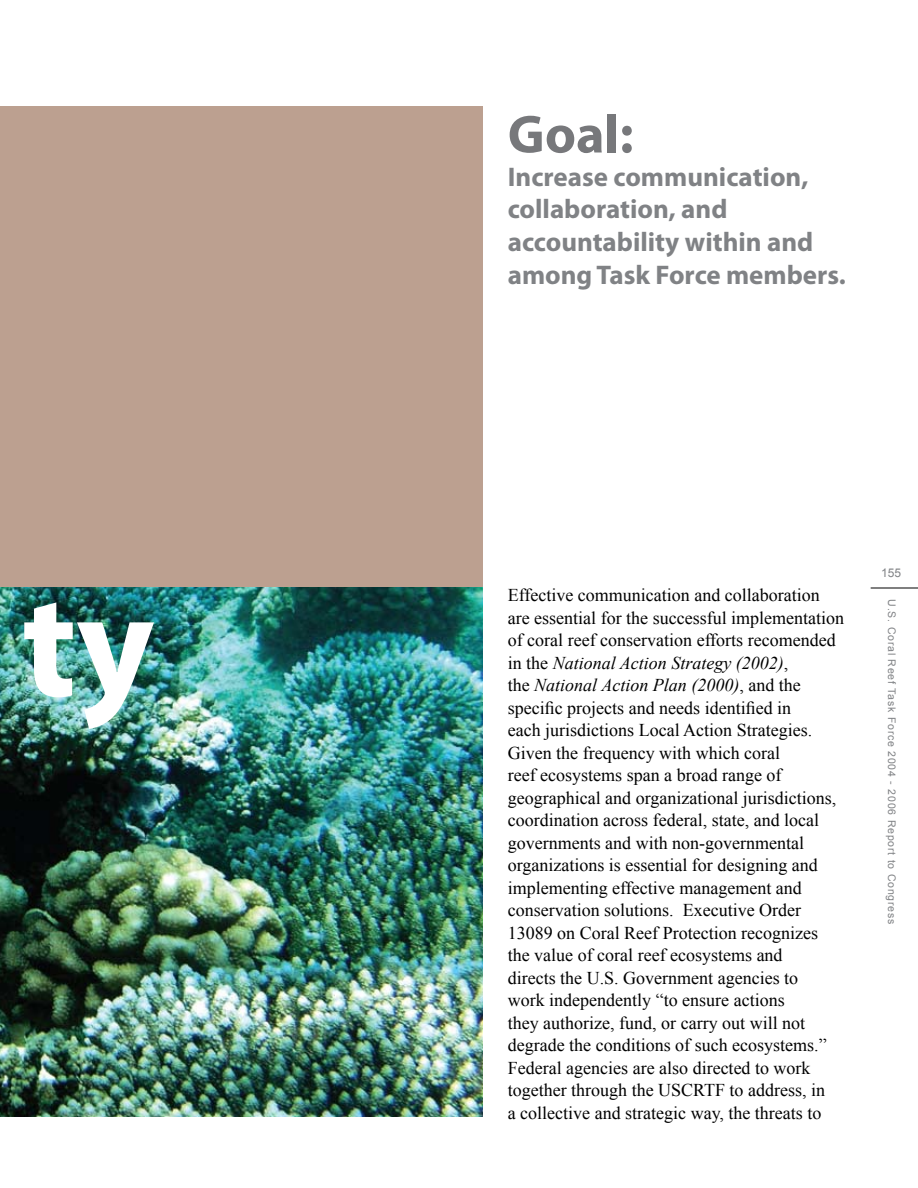
<style>
.page{position:relative;width:918px;height:1188px;background:#fff}
.page>*{position:absolute;margin:0;border:0;box-sizing:border-box;transform-origin:0 0}
.t1{font:700 150px "Myriad Pro";color:#fff}
.t2{font:700 54px "Myriad Pro";color:#77787b}
.t3{font:700 27px/33px "Myriad Pro";color:#808285}
.t4{font:18px/22.5px "Times New Roman";color:#000}
.t5{font:12px "Arial";color:#808285}
.t6{font:10.5px "Arial";letter-spacing:.075em;color:#808285}
.s1{font-style:italic}
</style>
<div class="page">
<hr style="left:871px;top:588px;width:47px;height:1px;background:#000">
<div style="left:0;top:106px;width:482px;height:517px;background:#bca090"></div>
<img style="left:0;top:588px;width:482px;height:528px">
<p class="t1" style="left:22px;top:547px;width:134px">ty</p>
<h1 class="t2" style="left:508px;top:99px;width:127px">Goal:</h1>
<h2 class="t3" style="left:508px;top:159px;width:340px">Increase communication, collaboration, and accountability within and among Task Force members.</h2>
<p class="t4" style="left:508px;top:583px;width:338px">Effective communication and collaboration are essential for the successful implementation of coral reef conservation efforts recomended in the <span class="s1">National Action Strategy (2002)</span>,<br>the <span class="s1">National Action Plan (2000)</span>, and the</p>
<p class="t4" style="left:508px;top:696px;width:285px">specific projects and needs identified in</p>
<p class="t4" style="left:508px;top:718px;width:330px">each jurisdictions Local Action Strategies.<br>Given the frequency with which coral<br>reef ecosystems span a broad range of geographical and organizational jurisdictions, coordination across federal, state, and local governments and with non-governmental organizations is essential for designing and implementing effective management and conservation solutions. Executive Order 13089 on Coral Reef Protection recognizes the value of coral reef ecosystems and<br>directs the U.S. Government agencies to work independently “to ensure actions<br>they authorize, fund, or carry out will not degrade the conditions of such ecosystems.” Federal agencies are also directed to work together through the USCRTF to address, in a collective and strategic way, the threats to</p>
<p class="t5" style="left:881px;top:566px;width:22px">155</p>
<p class="t6" style="left:898px;top:599px;width:326px;rotate:90deg">U.S. Coral Reef Task Force 2004 - 2006 Report to Congress</p>
</div>
